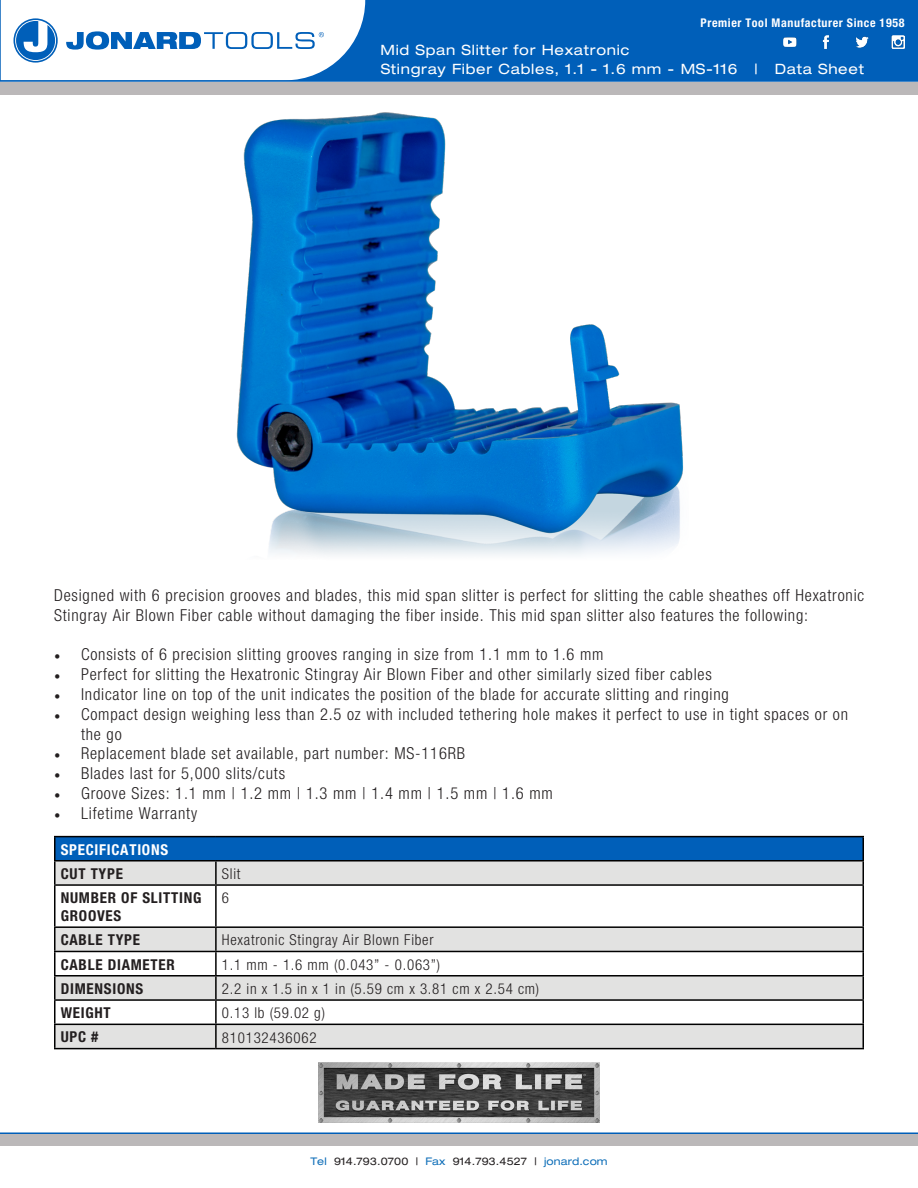
<style>
.page{position:relative;width:918px;height:1188px;background:#fff}
.page>*{position:absolute;margin:0;border:0;box-sizing:border-box;transform-origin:0 0}
.t1{font:300 condensed 16.5px/19.8px "Helvetica Neue";letter-spacing:.05em;color:#231f20}
.t2{font:300 condensed 15px "Helvetica Neue";letter-spacing:.05em;color:#231f20}
.t3{font:700 condensed 15px/18px "Helvetica Neue";letter-spacing:.05em;color:#231f20}
.t4{font:700 condensed 15px "Helvetica Neue";letter-spacing:.05em;color:#fff}
.t5{font:expanded 14.25px "Helvetica Neue";letter-spacing:.05em;color:#fff}
.t6{font:700 condensed 12px "Helvetica Neue";letter-spacing:.05em;color:#fff}
.t7{font:expanded 10.5px "Helvetica Neue";letter-spacing:.01em;color:#231f20}
.s1{font-family:"Minion Pro";font-weight:400;font-stretch:normal}
.s2{color:#0e6eb8}
</style>
<div class="page">
<div style="left:1px;top:0;width:917px;height:81px;background:#005fb9"></div>
<div style="left:0;top:82px;width:918px;height:12px;background:#bbb8b9"></div>
<div style="left:0;top:1134px;width:918px;height:12px;background:#bbb8b9"></div>
<img style="left:319px;top:1062px;width:280px;height:60px">
<hr style="left:0;top:1132px;width:918px;height:2px;background:#005fb9">
<svg style="left:1px;top:0;width:364px;height:80px;background:#d9e7f4"></svg>
<hr style="left:0;top:80px;width:918px;height:2px;background:#005fb9">
<img style="left:783px;top:35px;width:122px;height:14px">
<div style="left:55px;top:837px;width:808px;height:24px;background:#005fb9"></div>
<svg style="left:56px;top:862px;width:806px;height:186px;fill:#e2e2e1"></svg>
<hr style="left:54px;top:862px;width:2px;height:22px;background:#000">
<hr style="left:54px;top:886px;width:2px;height:40px;background:#000">
<hr style="left:54px;top:884px;width:162px;height:2px;background:#000">
<hr style="left:54px;top:926px;width:162px;height:2px;background:#000">
<hr style="left:54px;top:928px;width:2px;height:23px;background:#000">
<hr style="left:54px;top:951px;width:162px;height:1px;background:#000">
<hr style="left:54px;top:952px;width:2px;height:23px;background:#000">
<hr style="left:54px;top:977px;width:2px;height:22px;background:#000">
<hr style="left:54px;top:1001px;width:2px;height:23px;background:#000">
<hr style="left:54px;top:1025px;width:2px;height:23px;background:#000">
<hr style="left:54px;top:975px;width:162px;height:2px;background:#000">
<hr style="left:54px;top:999px;width:162px;height:2px;background:#000">
<hr style="left:54px;top:1024px;width:162px;height:1px;background:#000">
<hr style="left:54px;top:1048px;width:162px;height:1px;background:#000">
<hr style="left:215px;top:862px;width:2px;height:22px;background:#000">
<hr style="left:862px;top:862px;width:2px;height:22px;background:#000">
<hr style="left:216px;top:884px;width:648px;height:2px;background:#000">
<hr style="left:215px;top:886px;width:2px;height:40px;background:#000">
<hr style="left:862px;top:886px;width:2px;height:40px;background:#000">
<hr style="left:216px;top:926px;width:648px;height:2px;background:#000">
<hr style="left:215px;top:928px;width:2px;height:23px;background:#000">
<hr style="left:862px;top:928px;width:2px;height:23px;background:#000">
<hr style="left:216px;top:951px;width:648px;height:1px;background:#000">
<hr style="left:215px;top:952px;width:2px;height:23px;background:#000">
<hr style="left:862px;top:952px;width:2px;height:23px;background:#000">
<hr style="left:216px;top:975px;width:648px;height:2px;background:#000">
<hr style="left:215px;top:977px;width:2px;height:22px;background:#000">
<hr style="left:862px;top:977px;width:2px;height:22px;background:#000">
<hr style="left:216px;top:999px;width:648px;height:2px;background:#000">
<hr style="left:215px;top:1001px;width:2px;height:23px;background:#000">
<hr style="left:862px;top:1001px;width:2px;height:23px;background:#000">
<hr style="left:216px;top:1024px;width:648px;height:1px;background:#000">
<hr style="left:215px;top:1025px;width:2px;height:23px;background:#000">
<hr style="left:862px;top:1025px;width:2px;height:23px;background:#000">
<hr style="left:216px;top:1048px;width:648px;height:1px;background:#000">
<hr style="left:54px;top:836px;width:162px;height:1px;background:#000">
<hr style="left:54px;top:837px;width:2px;height:23px;background:#000">
<hr style="left:216px;top:836px;width:648px;height:1px;background:#000">
<hr style="left:862px;top:837px;width:2px;height:23px;background:#000">
<hr style="left:54px;top:860px;width:162px;height:2px;background:#000">
<hr style="left:216px;top:860px;width:648px;height:2px;background:#000">
<img style="left:236px;top:112px;width:448px;height:443px">
<p class="t6" style="left:701px;top:15px;width:205px">Premier Tool Manufacturer Since 1958</p>
<p class="t5" style="left:381px;top:60px;width:485px">Stingray Fiber Cables, 1.1 - 1.6 mm - MS-116 | Data Sheet</p>
<p class="t5" style="left:381px;top:41px;width:251px">Mid Span Slitter for Hexatronic</p>
<p class="t1" style="left:54px;top:585px;width:812px">Designed with 6 precision grooves and blades, this mid span slitter is perfect for slitting the cable sheathes off Hexatronic<br>Stingray Air Blown Fiber cable without damaging the fiber inside. This mid span slitter also features the following:</p>
<p class="t1" style="left:54px;top:645px;width:551px"><span class="s1">•</span> Consists of 6 precision slitting grooves ranging in size from 1.1 mm to 1.6 mm</p>
<p class="t1" style="left:54px;top:664px;width:659px"><span class="s1">•</span> Perfect for slitting the Hexatronic Stingray Air Blown Fiber and other similarly sized fiber cables</p>
<p class="t1" style="left:54px;top:684px;width:676px"><span class="s1">•</span> Indicator line on top of the unit indicates the position of the blade for accurate slitting and ringing</p>
<p class="t1" style="left:81px;top:704px;width:769px;text-indent:-27px"><span class="s1">•</span> Compact design weighing less than 2.5 oz with included tethering hole makes it perfect to use in tight spaces or on the go</p>
<p class="t1" style="left:54px;top:744px;width:413px"><span class="s1">•</span> Replacement blade set available, part number: MS-116RB</p>
<p class="t1" style="left:54px;top:763px;width:233px"><span class="s1">•</span> Blades last for 5,000 slits/cuts</p>
<p class="t1" style="left:54px;top:783px;width:500px"><span class="s1">•</span> Groove Sizes: 1.1 mm | 1.2 mm | 1.3 mm | 1.4 mm | 1.5 mm | 1.6 mm</p>
<p class="t1" style="left:54px;top:803px;width:145px"><span class="s1">•</span> Lifetime Warranty</p>
<p class="t4" style="left:61px;top:840px;width:109px">SPECIFICATIONS</p>
<p class="t3" style="left:61px;top:864px;width:64px">CUT TYPE</p>
<p class="t2" style="left:222px;top:865px;width:20px">Slit</p>
<p class="t3" style="left:61px;top:889px;width:142px">NUMBER OF SLITTING<br>GROOVES</p>
<p class="t2" style="left:222px;top:889px;width:9px">6</p>
<p class="t3" style="left:61px;top:931px;width:81px">CABLE TYPE</p>
<p class="t2" style="left:222px;top:932px;width:213px">Hexatronic Stingray Air Blown Fiber</p>
<p class="t3" style="left:61px;top:955px;width:116px">CABLE DIAMETER</p>
<p class="t2" style="left:222px;top:956px;width:220px">1.1 mm - 1.6 mm (0.043” - 0.063”)</p>
<p class="t3" style="left:61px;top:979px;width:84px">DIMENSIONS</p>
<p class="t2" style="left:222px;top:980px;width:319px">2.2 in x 1.5 in x 1 in (5.59 cm x 3.81 cm x 2.54 cm)</p>
<p class="t3" style="left:61px;top:1004px;width:52px">WEIGHT</p>
<p class="t2" style="left:222px;top:1004px;width:105px">0.13 lb (59.02 g)</p>
<p class="t3" style="left:61px;top:1028px;width:39px">UPC #</p>
<p class="t2" style="left:222px;top:1029px;width:96px">810132436062</p>
<p class="t7" style="left:310px;top:1155px;width:299px"><span class="s2">Tel</span> 914.793.0700 | <span class="s2">Fax</span> 914.793.4527 | <span class="s2">jonard.com</span></p>
</div>
